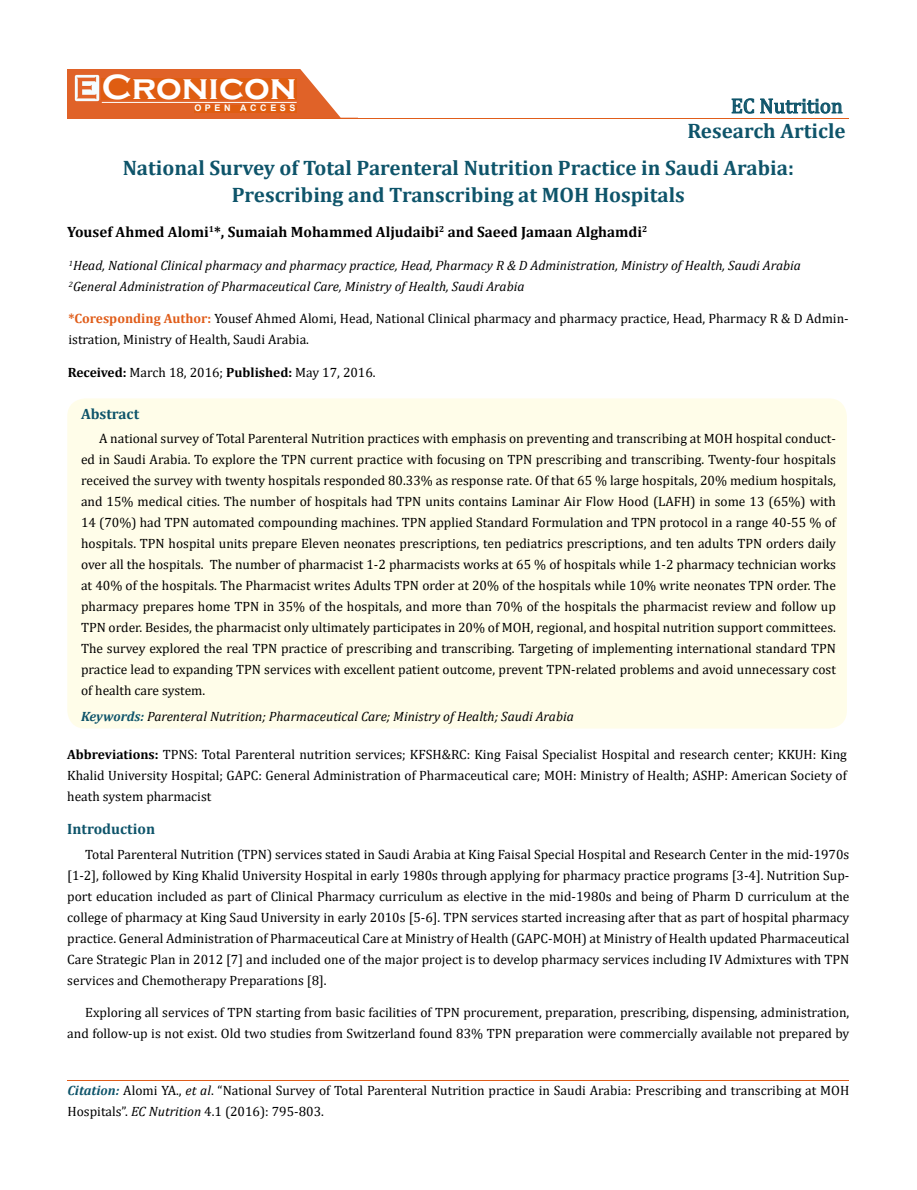
<style>
.page{position:relative;width:917px;height:1190px;background:#fff}
.page>*{position:absolute;margin:0;border:0;box-sizing:border-box;transform-origin:0 0}
.t1{font:700 36px "Copperplate Gothic";color:#fff}
.t2{font:700 21px/37.2px "Cambria";color:#0e546a}
.t3{font:21px "Cambria";color:#0e546a}
.t4{font:700 15px "Cambria";color:#000}
.t5{font:700 15px "Cambria";color:#0e546a}
.t6{font:13.5px/21px "Cambria";color:#000;text-align:justify}
.t7{font:italic 13.5px/21px "Cambria";color:#000}
.t8{font:700 9px "Arial";letter-spacing:.4em;color:#fff}
.s1{font-weight:700;color:#e05d1a}
.s2{font-weight:700}
.s3{font-weight:700;color:#0e546a}
.s4{font-weight:700;font-style:italic;color:#0e546a}
.s5{font-style:italic}
</style>
<div class="page">
<div style="left:67px;top:70px;width:290px;height:49px;background:#e06228"></div>
<svg style="left:300px;top:69px;width:58px;height:49px"></svg>
<img style="left:75px;top:75px;width:24px;height:26px">
<div style="left:102px;top:79px;width:195px;height:21px;background:#df5d11"></div>
<div style="left:194px;top:105px;width:103px;height:7px;background:#df5d11"></div>
<svg style="left:731px;top:98px;width:111px;height:16px"></svg>
<hr style="left:102px;top:102px;width:194px;height:1px;background:#fff">
<hr style="left:279px;top:118px;width:569px;height:1px;background:#e05d1a">
<hr style="left:67px;top:1080px;width:782px;height:1px;background:#e05d1a">
<div style="left:67px;top:398px;width:779px;height:330px;background:#fffde9;border-radius:18px"></div>
<h1 class="t1" style="left:102px;top:68px;width:196px">Cronicon</h1>
<p class="t8" style="left:194px;top:102px;width:103px">OPEN ACCESS</p>
<h2 class="t3" style="left:730px;top:93px;width:113px">EC Nutrition</h2>
<h2 class="t2" style="left:123px;top:111px;width:724px;text-indent:564px">Research Article<br>National Survey of Total Parenteral Nutrition Practice in Saudi Arabia:</h2>
<h2 class="t2" style="left:232px;top:175px;width:455px">Prescribing and Transcribing at MOH Hospitals</h2>
<p class="t4" style="left:67px;top:221px;width:581px">Yousef Ahmed Alomi<sup>1</sup>*, Sumaiah Mohammed Aljudaibi<sup>2</sup> and Saeed Jamaan Alghamdi<sup>2</sup></p>
<p class="t7" style="left:69px;top:254px;width:733px"><sup>1</sup>Head, National Clinical pharmacy and pharmacy practice, Head, Pharmacy R &amp; D Administration, Ministry of Health, Saudi Arabia<br><sup>2</sup>General Administration of Pharmaceutical Care, Ministry of Health, Saudi Arabia</p>
<p class="t6" style="left:68px;top:307px;width:781px"><span class="s1">*Coresponding Author:</span> Yousef Ahmed Alomi, Head, National Clinical pharmacy and pharmacy practice, Head, Pharmacy R &amp; D Admin&shy;istration, Ministry of Health, Saudi Arabia.</p>
<p class="t6" style="left:68px;top:362px;width:309px"><span class="s2">Received:</span> March 18, 2016; <span class="s2">Published:</span> May 17, 2016.</p>
<p class="t5" style="left:81px;top:404px;width:60px">Abstract</p>
<p class="t6" style="left:81px;top:428px;width:756px;text-indent:18px">A national survey of Total Parenteral Nutrition practices with emphasis on preventing and transcribing at MOH hospital conduct&shy;ed in Saudi Arabia. To explore the TPN current practice with focusing on TPN prescribing and transcribing. Twenty-four hospitals received the survey with twenty hospitals responded 80.33% as response rate. Of that 65 % large hospitals, 20% medium hospitals, and 15% medical cities. The number of hospitals had TPN units contains Laminar Air Flow Hood (LAFH) in some 13 (65%) with 14 (70%) had TPN automated compounding machines. TPN applied Standard Formulation and TPN protocol in a range 40-55 % of hospitals. TPN hospital units prepare Eleven neonates prescriptions, ten pediatrics prescriptions, and ten adults TPN orders daily over all the hospitals. The number of pharmacist 1-2 pharmacists works at 65 % of hospitals while 1-2 pharmacy technician works at 40% of the hospitals. The Pharmacist writes Adults TPN order at 20% of the hospitals while 10% write neonates TPN order. The pharmacy prepares home TPN in 35% of the hospitals, and more than 70% of the hospitals the pharmacist review and follow up TPN order. Besides, the pharmacist only ultimately participates in 20% of MOH, regional, and hospital nutrition support committees.<br>The survey explored the real TPN practice of prescribing and transcribing. Targeting of implementing international standard TPN practice lead to expanding TPN services with excellent patient outcome, prevent TPN-related problems and avoid unnecessary cost of health care system.</p>
<p class="t7" style="left:81px;top:705px;width:494px"><span class="s3">Keywords:</span> Parenteral Nutrition; Pharmaceutical Care; Ministry of Health; Saudi Arabia</p>
<p class="t6" style="left:67px;top:743px;width:781px"><span class="s2">Abbreviations:</span> TPNS: Total Parenteral nutrition services; KFSH&amp;RC: King Faisal Specialist Hospital and research center; KKUH: King Khalid University Hospital; GAPC: General Administration of Pharmaceutical care; MOH: Ministry of Health; ASHP: American Society of heath system pharmacist</p>
<p class="t5" style="left:67px;top:818px;width:89px">Introduction</p>
<p class="t6" style="left:67px;top:843px;width:783px;text-indent:18px">Total Parenteral Nutrition (TPN) services stated in Saudi Arabia at King Faisal Special Hospital and Research Center in the mid-1970s [1-2], followed by King Khalid University Hospital in early 1980s through applying for pharmacy practice programs [3-4]. Nutrition Sup&shy;port education included as part of Clinical Pharmacy curriculum as elective in the mid-1980s and being of Pharm D curriculum at the college of pharmacy at King Saud University in early 2010s [5-6]. TPN services started increasing after that as part of hospital pharmacy practice. General Administration of Pharmaceutical Care at Ministry of Health (GAPC-MOH) at Ministry of Health updated Pharmaceutical Care Strategic Plan in 2012 [7] and included one of the major project is to develop pharmacy services including IV Admixtures with TPN services and Chemotherapy Preparations [8].</p>
<p class="t6" style="left:67px;top:1001px;width:783px;text-align:right">Exploring all services of TPN starting from basic facilities of TPN procurement, preparation, prescribing, dispensing, administration, and follow-up is not exist. Old two studies from Switzerland found 83% TPN preparation were commercially available not prepared by</p>
<p class="t6" style="left:67px;top:1079px;width:783px"><span class="s4">Citation:</span> Alomi YA., <span class="s5">et al</span>. “National Survey of Total Parenteral Nutrition practice in Saudi Arabia: Prescribing and transcribing at MOH<br>Hospitals”. <span class="s5">EC Nutrition</span> 4.1 (2016): 795-803.</p>
</div>
